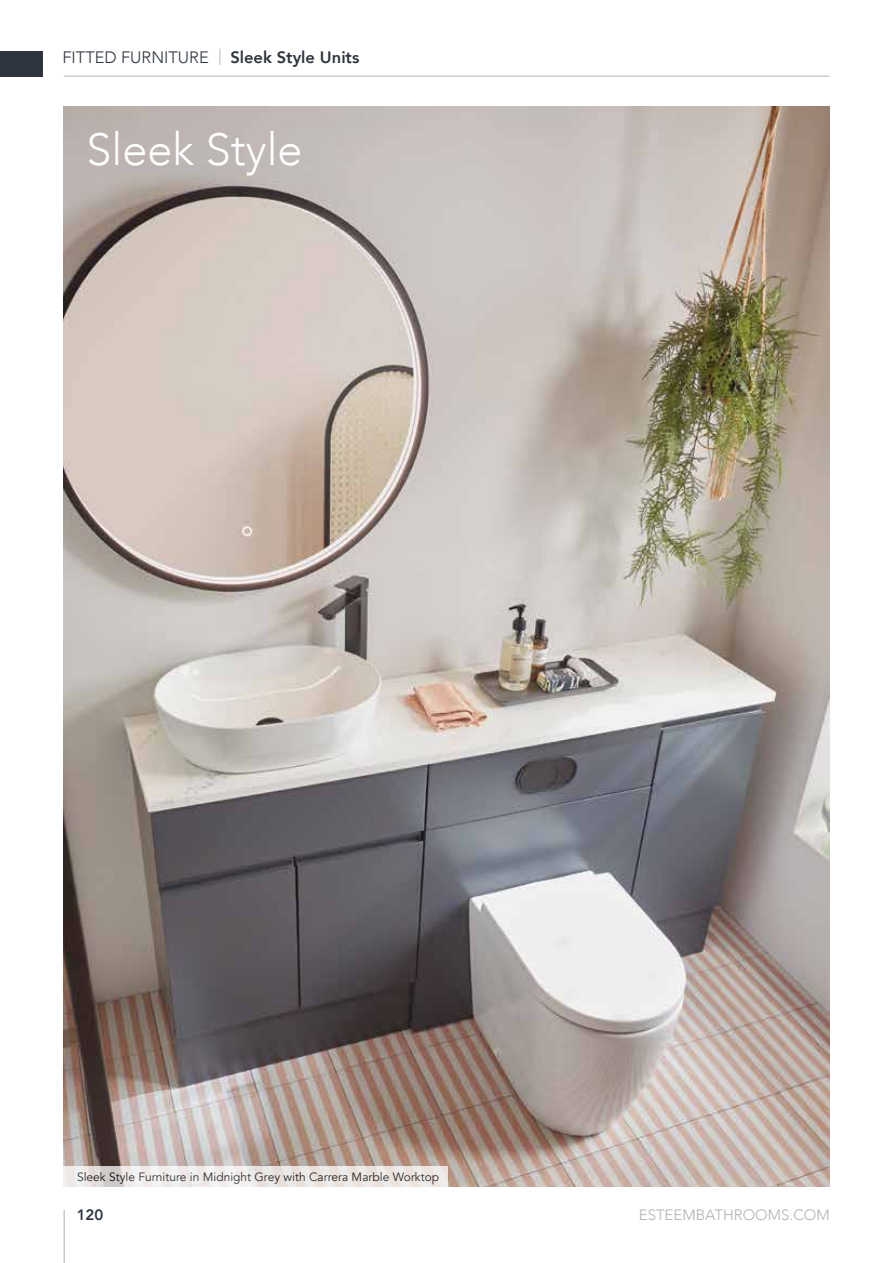
<style>
.page{position:relative;width:893px;height:1263px;background:#fff}
.page>*{position:absolute;margin:0;border:0;box-sizing:border-box;transform-origin:0 0}
.t1{font:300 45px "Avenir";color:#fff}
.t2{font:300 16.5px "Avenir";color:#2e353f}
.t3{font:800 16.5px "Avenir";color:#2e353f}
.t4{font:300 15px "Avenir";color:#b1b2b3}
.t5{font:800 15px "Avenir";color:#2e353f}
.t6{font:12px "Avenir";color:#000}
.s1{color:#b1b2b3}
</style>
<div class="page">
<hr style="left:64px;top:76px;width:765px;height:1px;background:#b1b2b3">
<div style="left:0;top:51px;width:43px;height:26px;background:#2e353f"></div>
<hr style="left:64px;top:1210px;width:1px;height:53px;background:#b1b2b3">
<img style="left:64px;top:106px;width:765px;height:1080px">
<svg style="left:64px;top:1166px;width:384px;height:20px;fill:#edeae8"></svg>
<h2 class="t2" style="left:62px;top:47px;width:161px">FITTED FURNITURE <span class="s1">|</span></h2>
<h2 class="t3" style="left:230px;top:44px;width:130px">Sleek Style Units</h2>
<h1 class="t1" style="left:87px;top:123px;width:217px">Sleek Style</h1>
<p class="t6" style="left:77px;top:1169px;width:364px">Sleek Style Furniture in Midnight Grey with Carrera Marble Worktop</p>
<p class="t5" style="left:77px;top:1203px;width:28px">120</p>
<p class="t4" style="left:639px;top:1206px;width:193px">ESTEEMBATHROOMS.COM</p>
</div>
